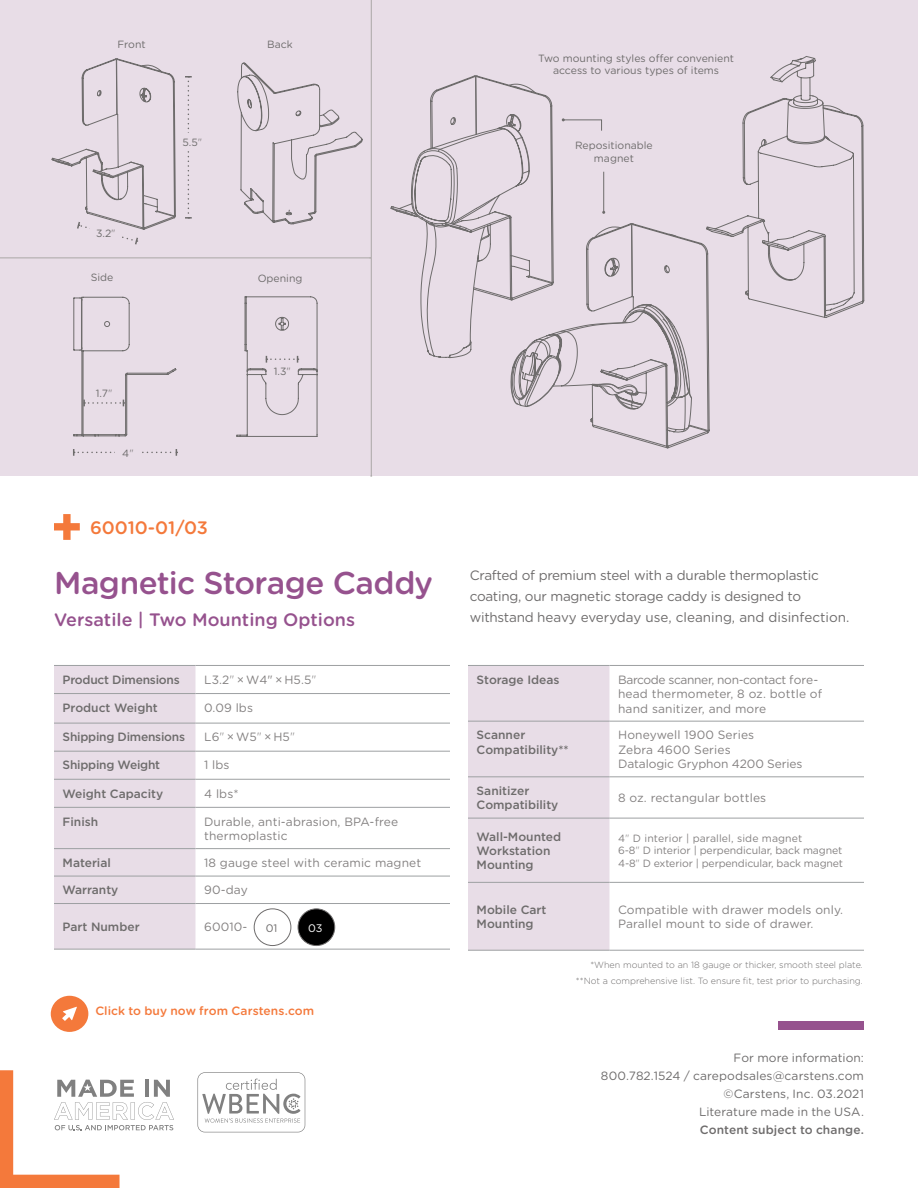
<style>
.page{position:relative;width:918px;height:1188px;background:#fff}
.page>*{position:absolute;margin:0;border:0;box-sizing:border-box;transform-origin:0 0}
.t1{font:500 31.5px "Gotham Rounded";letter-spacing:-.02em;color:#96528e}
.t2{font:500 18px "Gotham Rounded";color:#96528e}
.t3{font:500 18px "Gotham Rounded";color:#f4793b}
.t4{font:13.5px/21px "Gotham Rounded";letter-spacing:-.02em;color:#6e6c6c}
.t5{font:12px/14.4px "Gotham Rounded";letter-spacing:.01em;color:#848181}
.t6{font:500 12px/14.4px "Gotham";color:#6e6c6c}
.t7{font:12px/18px "Gotham Rounded";letter-spacing:.005em;color:#6e6c6c;text-align:right}
.t8{font:12px/14.4px "Gotham Rounded";letter-spacing:-.01em;color:#848181}
.t9{font:500 12px "Gotham";letter-spacing:-.02em;color:#6e6c6c}
.t10{font:500 12px "Gotham Rounded";letter-spacing:.01em;color:#f4793b}
.t11{font:500 12px "Gotham Rounded";letter-spacing:.01em;color:#6e6c6c}
.t12{font:10.95px "Gotham Rounded";color:#6e6c6c}
.t13{font:10.95px "Gotham Rounded";color:#fff}
.t14{font:10.5px/12.6px "Gotham Rounded";color:#6e6c6c;text-align:center}
.t15{font:10.5px/12.6px "Gotham Rounded";letter-spacing:-.01em;color:#848181}
.t16{font:300 9px/15.5px "Gotham Rounded";color:#6e6c6c;text-align:right}
.s1{font-family:"Gotham";font-weight:300}
.s2{font-family:"Gotham"}
</style>
<div class="page">
<div style="left:0;top:0;width:918px;height:475px;background:#e8dde7"></div>
<svg style="left:185px;top:76px;width:7px;height:143px"></svg>
<svg style="left:73px;top:449px;width:104px;height:7px"></svg>
<hr style="left:371px;top:0;width:1px;height:476px;background:#aaa7a6">
<hr style="left:0;top:258px;width:370px;height:1px;background:#aaa7a6">
<svg style="left:52px;top:58px;width:124px;height:187px"></svg>
<svg style="left:73px;top:297px;width:104px;height:139px"></svg>
<svg style="left:237px;top:63px;width:126px;height:161px"></svg>
<div style="left:779px;top:1022px;width:85px;height:8px;background:#96528e"></div>
<svg style="left:197px;top:1072px;width:108px;height:60px"></svg>
<svg style="left:0;top:1070px;width:174px;height:118px"></svg>
<div style="left:54px;top:666px;width:141px;height:283px;background:#e8dde7"></div>
<hr style="left:54px;top:693px;width:141px;height:1px;background:#9da0a2">
<hr style="left:195px;top:693px;width:255px;height:1px;background:#9da0a2">
<hr style="left:54px;top:723px;width:141px;height:1px;background:#9da0a2">
<hr style="left:54px;top:751px;width:141px;height:1px;background:#9da0a2">
<hr style="left:54px;top:779px;width:141px;height:1px;background:#9da0a2">
<hr style="left:195px;top:723px;width:255px;height:1px;background:#9da0a2">
<hr style="left:195px;top:751px;width:255px;height:1px;background:#9da0a2">
<hr style="left:195px;top:779px;width:255px;height:1px;background:#9da0a2">
<hr style="left:54px;top:807px;width:141px;height:1px;background:#9da0a2">
<hr style="left:54px;top:848px;width:141px;height:1px;background:#9da0a2">
<hr style="left:195px;top:807px;width:255px;height:1px;background:#9da0a2">
<hr style="left:195px;top:848px;width:255px;height:1px;background:#9da0a2">
<hr style="left:54px;top:665px;width:141px;height:1px;background:#9da0a2">
<hr style="left:54px;top:876px;width:141px;height:1px;background:#9da0a2">
<hr style="left:195px;top:665px;width:255px;height:1px;background:#9da0a2">
<hr style="left:195px;top:876px;width:255px;height:1px;background:#9da0a2">
<hr style="left:54px;top:903px;width:141px;height:1px;background:#9da0a2">
<hr style="left:54px;top:949px;width:141px;height:1px;background:#9da0a2">
<hr style="left:195px;top:903px;width:255px;height:1px;background:#9da0a2">
<hr style="left:195px;top:949px;width:255px;height:1px;background:#9da0a2">
<div style="left:468px;top:666px;width:141px;height:284px;background:#e8dde7"></div>
<hr style="left:468px;top:665px;width:141px;height:1px;background:#9da0a2">
<hr style="left:468px;top:721px;width:141px;height:1px;background:#9da0a2">
<hr style="left:468px;top:777px;width:141px;height:1px;background:#9da0a2">
<hr style="left:468px;top:818px;width:141px;height:1px;background:#9da0a2">
<hr style="left:468px;top:882px;width:141px;height:1px;background:#9da0a2">
<hr style="left:468px;top:950px;width:141px;height:1px;background:#9da0a2">
<hr style="left:609px;top:665px;width:255px;height:1px;background:#9da0a2">
<hr style="left:609px;top:721px;width:255px;height:1px;background:#9da0a2">
<hr style="left:609px;top:777px;width:255px;height:1px;background:#9da0a2">
<hr style="left:609px;top:818px;width:255px;height:1px;background:#9da0a2">
<hr style="left:609px;top:882px;width:255px;height:1px;background:#9da0a2">
<hr style="left:609px;top:950px;width:255px;height:1px;background:#9da0a2">
<svg style="left:54px;top:514px;width:26px;height:26px"></svg>
<svg style="left:51px;top:996px;width:38px;height:36px"></svg>
<div style="left:179px;top:133px;width:26px;height:18px;background:#e8dde7"></div>
<div style="left:91px;top:223px;width:30px;height:19px;background:#e8dde7"></div>
<div style="left:116px;top:445px;width:24px;height:16px;background:#e8dde7"></div>
<div style="left:92px;top:384px;width:25px;height:17px;background:#e8dde7"></div>
<svg style="left:237px;top:296px;width:81px;height:141px"></svg>
<svg style="left:392px;top:56px;width:472px;height:392px"></svg>
<div style="left:254px;top:909px;width:37px;height:37px;border:1px solid #6e6c6c;border-radius:50%"></div>
<div style="left:298px;top:909px;width:37px;height:37px;background:#000;border-radius:50%"></div>
<div style="left:298px;top:909px;width:37px;height:37px;border:1px solid #6e6c6c;border-radius:50%"></div>
<p class="t14" style="left:117px;top:37px;width:30px">Front</p>
<p class="t14" style="left:96px;top:226px;width:21px">3.2<span class="s1">"</span></p>
<p class="t14" style="left:182px;top:135px;width:21px">5.5<span class="s1">"</span></p>
<p class="t14" style="left:267px;top:37px;width:27px">Back</p>
<p class="t14" style="left:91px;top:271px;width:24px">Side</p>
<p class="t14" style="left:258px;top:272px;width:46px">Opening</p>
<p class="t14" style="left:96px;top:386px;width:18px">1.7<span class="s1">"</span></p>
<p class="t14" style="left:122px;top:447px;width:13px">4<span class="s1">"</span></p>
<h2 class="t3" style="left:90px;top:515px;width:120px">60010-01/03</h2>
<p class="t14" style="left:274px;top:365px;width:19px">1.3<span class="s1">"</span></p>
<h1 class="t1" style="left:54px;top:560px;width:381px">Magnetic Storage Caddy</h1>
<h2 class="t2" style="left:54px;top:606px;width:303px">Versatile | Two Mounting Options</h2>
<p class="t9" style="left:63px;top:672px;width:119px">Product Dimensions</p>
<p class="t5" style="left:204px;top:672px;width:114px">L3.2<span class="s1">"</span> ×W4<span class="s2">"</span> ×H5.5<span class="s1">"</span></p>
<p class="t6" style="left:63px;top:700px;width:97px">Product Weight</p>
<p class="t5" style="left:204px;top:700px;width:50px">0.09 lbs</p>
<p class="t9" style="left:63px;top:729px;width:124px">Shipping Dimensions</p>
<p class="t5" style="left:204px;top:729px;width:92px">L6<span class="s1">"</span> ×W5<span class="s1">"</span> ×H5<span class="s1">"</span></p>
<p class="t9" style="left:63px;top:757px;width:99px">Shipping Weight</p>
<p class="t5" style="left:204px;top:757px;width:27px">1 lbs</p>
<p class="t6" style="left:63px;top:786px;width:102px">Weight Capacity</p>
<p class="t5" style="left:204px;top:786px;width:36px">4 lbs*</p>
<p class="t6" style="left:63px;top:814px;width:37px">Finish</p>
<p class="t5" style="left:204px;top:814px;width:196px">Durable, anti-abrasion, BPA-free thermoplastic</p>
<p class="t6" style="left:63px;top:855px;width:50px">Material</p>
<p class="t5" style="left:204px;top:855px;width:219px">18 gauge steel with ceramic magnet</p>
<p class="t6" style="left:63px;top:883px;width:57px">Warranty</p>
<p class="t5" style="left:204px;top:882px;width:45px">90-day</p>
<p class="t6" style="left:63px;top:920px;width:78px">Part Number</p>
<p class="t5" style="left:204px;top:919px;width:45px">60010-</p>
<p class="t12" style="left:266px;top:920px;width:13px">01</p>
<p class="t13" style="left:308px;top:920px;width:16px">03</p>
<p class="t10" style="left:95px;top:1002px;width:220px">Click to buy now from Carstens.com</p>
<p class="t14" style="left:538px;top:51px;width:197px">Two mounting styles offer convenient access to various types of items</p>
<p class="t14" style="left:575px;top:139px;width:79px">Repositionable magnet</p>
<p class="t4" style="left:470px;top:564px;width:381px">Crafted of premium steel with a durable thermoplastic coating, our magnetic storage caddy is designed to withstand heavy everyday use, cleaning, and disinfection.</p>
<p class="t6" style="left:477px;top:672px;width:84px">Storage Ideas</p>
<p class="t5" style="left:618px;top:672px;width:206px">Barcode scanner, non-contact fore&shy;head thermometer, 8 oz. bottle of hand sanitizer, and more</p>
<p class="t6" style="left:477px;top:728px;width:94px">Scanner<br>Compatibility**</p>
<p class="t8" style="left:618px;top:727px;width:186px">Honeywell 1900 Series<br>Zebra 4600 Series<br>Datalogic Gryphon 4200 Series</p>
<p class="t6" style="left:477px;top:783px;width:83px">Sanitizer<br>Compatibility</p>
<p class="t5" style="left:618px;top:790px;width:150px">8 oz. rectangular bottles</p>
<p class="t6" style="left:477px;top:829px;width:86px">Wall-Mounted<br>Workstation<br>Mounting</p>
<p class="t15" style="left:618px;top:831px;width:227px">4<span class="s1">"</span> D interior | parallel, side magnet<br>6-8<span class="s1">"</span> D interior | perpendicular, back magnet<br>4-8<span class="s1">"</span> D exterior | perpendicular, back magnet</p>
<p class="t6" style="left:477px;top:902px;width:71px">Mobile Cart<br>Mounting</p>
<p class="t5" style="left:618px;top:902px;width:227px">Compatible with drawer models only.<br>Parallel mount to side of drawer.</p>
<p class="t16" style="left:576px;top:957px;width:288px">*When mounted to an 18 gauge or thicker, smooth steel plate. **Not a comprehensive list. To ensure fit, test prior to purchasing.</p>
<p class="t7" style="left:601px;top:1048px;width:265px">For more information:<br>800.782.1524 / carepodsales@carstens.com ©Carstens, Inc. 03.2021<br>Literature made in the USA.</p>
<p class="t11" style="left:700px;top:1121px;width:166px">Content subject to change.</p>
</div>
